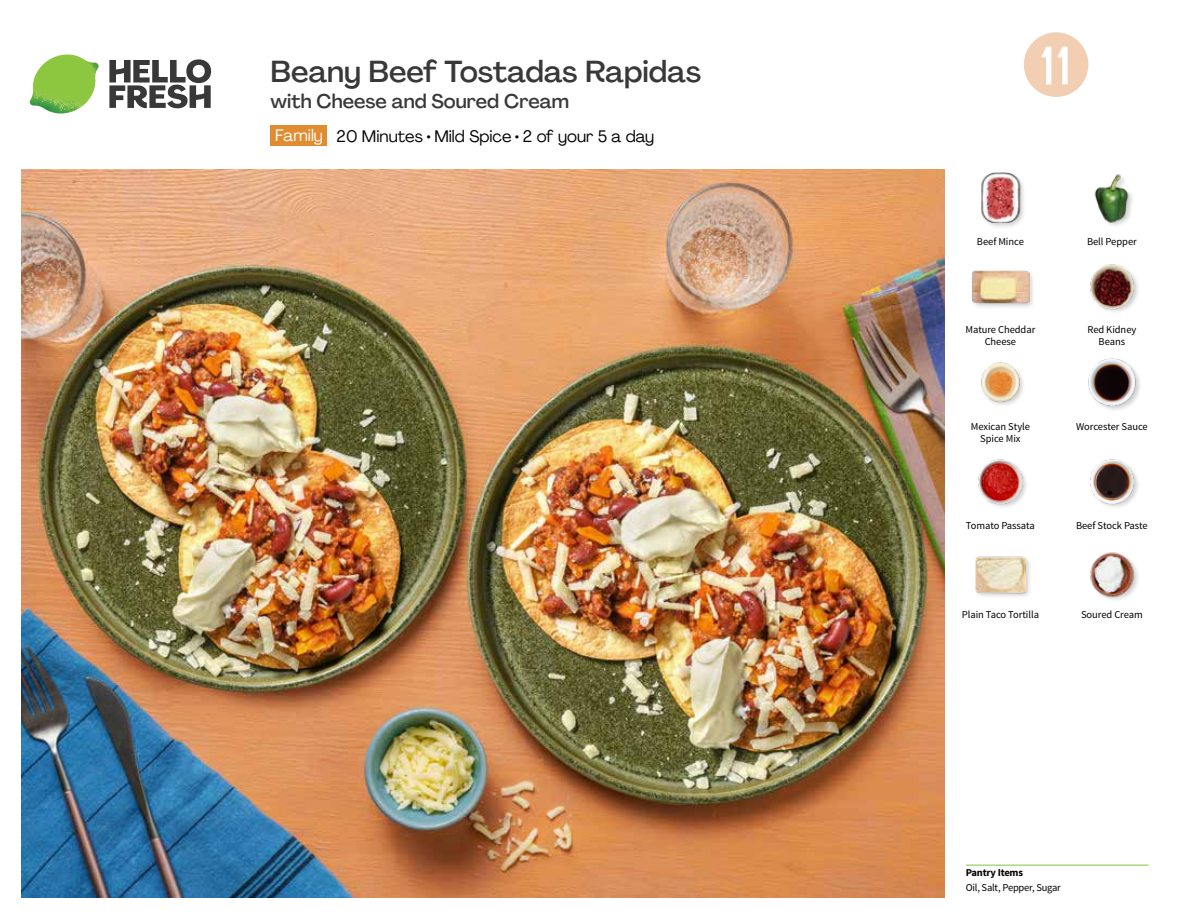
<style>
.page{position:relative;width:1188px;height:918px;background:#fff}
.page>*{position:absolute;margin:0;border:0;box-sizing:border-box;transform-origin:0 0}
.t1{font:54px "Kapra";color:#fff}
.t2{font:500 30px "Agrandir";letter-spacing:-.005em;color:#383839}
.t3{font:500 19.5px "Agrandir";color:#383839}
.t4{font:16.5px "Agrandir";color:#000}
.t5{font:16.5px "Agrandir";color:#fff}
.t6{font:10.5px/12px "Source Sans Pro";letter-spacing:-.005em;color:#000;text-align:center}
.t7{font:700 10.5px "Source Sans Pro";letter-spacing:-.02em;color:#000}
</style>
<div class="page">
<svg style="left:109px;top:59px;width:102px;height:49px"></svg>
<img style="left:30px;top:55px;width:69px;height:59px">
<img style="left:21px;top:170px;width:924px;height:728px">
<hr style="left:966px;top:865px;width:183px;height:1px;background:#82c341">
<div style="left:271px;top:126px;width:56px;height:20px;background:#e18c31"></div>
<div style="left:974px;top:555px;width:59px;height:45px;background:#000;opacity:.2"></div>
<img style="left:975px;top:555px;width:51px;height:44px">
<img style="left:1090px;top:552px;width:48px;height:48px">
<img style="left:981px;top:362px;width:42px;height:43px">
<img style="left:978px;top:459px;width:48px;height:48px">
<img style="left:1090px;top:459px;width:48px;height:48px">
<img style="left:1088px;top:358px;width:52px;height:52px">
<div style="left:980px;top:171px;width:47px;height:59px;background:#000;opacity:.2"></div>
<img style="left:980px;top:172px;width:46px;height:51px">
<div style="left:972px;top:270px;width:64px;height:40px;background:#000;opacity:.2"></div>
<img style="left:972px;top:270px;width:57px;height:40px">
<img style="left:1090px;top:264px;width:48px;height:48px">
<img style="left:1094px;top:174px;width:38px;height:52px">
<svg style="left:1023px;top:32px;width:66px;height:65px"></svg>
<h2 class="t2" style="left:271px;top:53px;width:432px">Beany Beef Tostadas Rapidas</h2>
<h3 class="t3" style="left:271px;top:89px;width:300px">with Cheese and Soured Cream</h3>
<h3 class="t5" style="left:275px;top:125px;width:49px">Family</h3>
<h3 class="t4" style="left:337px;top:126px;width:319px">20 Minutes • Mild Spice • 2 of your 5 a day</h3>
<h1 class="t1" style="left:1041px;top:35px;width:31px">11</h1>
<p class="t6" style="left:977px;top:235px;width:48px">Beef Mince</p>
<p class="t6" style="left:965px;top:324px;width:71px">Mature Cheddar<br>Cheese</p>
<p class="t6" style="left:1087px;top:235px;width:51px">Bell Pepper</p>
<p class="t6" style="left:1087px;top:324px;width:51px">Red Kidney<br>Beans</p>
<p class="t6" style="left:971px;top:420px;width:61px">Mexican Style</p>
<p class="t6" style="left:1076px;top:420px;width:73px">Worcester Sauce</p>
<p class="t6" style="left:980px;top:432px;width:42px">Spice Mix</p>
<p class="t6" style="left:966px;top:520px;width:71px">Tomato Passata</p>
<p class="t6" style="left:1076px;top:520px;width:73px">Beef Stock Paste</p>
<p class="t6" style="left:962px;top:608px;width:79px">Plain Taco Tortilla</p>
<p class="t6" style="left:1081px;top:608px;width:63px">Soured Cream</p>
<p class="t7" style="left:966px;top:866px;width:59px">Pantry Items</p>
<p class="t6" style="left:966px;top:881px;width:97px">Oil, Salt, Pepper, Sugar</p>
</div>
